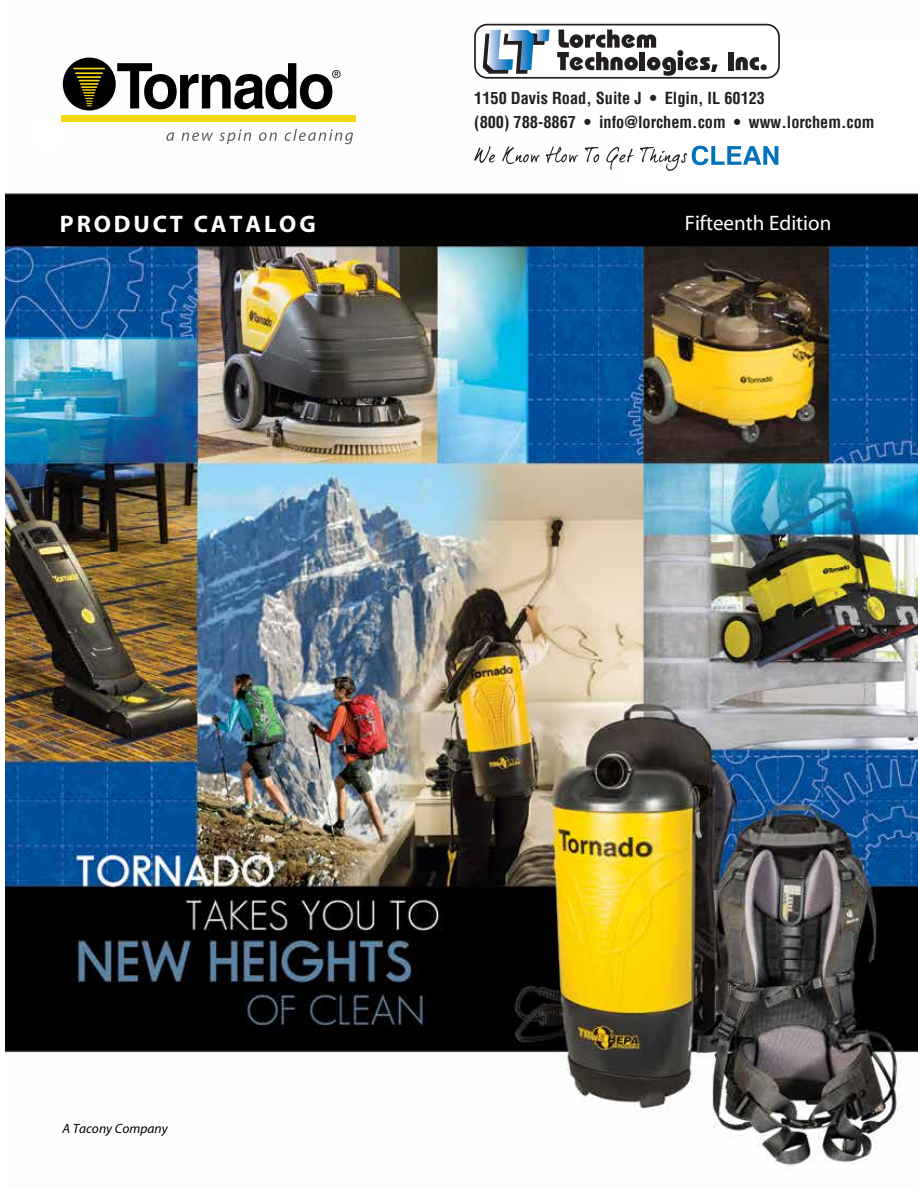
<style>
.page{position:relative;width:918px;height:1188px;background:#fff}
.page>*{position:absolute;margin:0;border:0;box-sizing:border-box;transform-origin:0 0}
.t1{font:700 24px "Myriad Pro";letter-spacing:.12em;color:#fff}
.t2{font:21px "Myriad";color:#fff}
.t3{font:700 18px "Myriad";color:#000}
.t4{font:700 condensed 16.35px "Helvetica";color:#231f20}
.t5{font:italic 13.5px "Myriad";color:#000}
</style>
<div class="page">
<img style="left:5px;top:23px;width:913px;height:1143px">
<div style="left:32px;top:122px;width:27px;height:26px;background:#fff;border-radius:50%"></div>
<div style="left:61px;top:116px;width:294px;height:6px;background:#f5d80f"></div>
<svg style="left:166px;top:132px;width:8px;height:9px"></svg>
<svg style="left:182px;top:132px;width:31px;height:9px"></svg>
<svg style="left:219px;top:129px;width:32px;height:15px"></svg>
<svg style="left:259px;top:132px;width:18px;height:9px"></svg>
<svg style="left:285px;top:129px;width:68px;height:15px"></svg>
<div style="left:63px;top:58px;width:53px;height:52px;background:#000;border-radius:50%"></div>
<hr style="left:74px;top:68px;width:30px;height:1px;background:#f5d80f">
<hr style="left:76px;top:72px;width:26px;height:2px;background:#f5d80f">
<hr style="left:78px;top:76px;width:23px;height:2px;background:#f5d80f">
<svg style="left:79px;top:80px;width:20px;height:26px"></svg>
<svg style="left:117px;top:63px;width:224px;height:46px"></svg>
<div style="left:630px;top:45px;width:288px;height:134px;background:#fff"></div>
<div style="left:475px;top:25px;width:304px;height:53px;background:#fff;border-radius:12px"></div>
<div style="left:474px;top:24px;width:306px;height:55px;border:2px solid #231f20;border-radius:12px"></div>
<svg style="left:483px;top:30px;width:67px;height:44px"></svg>
<svg style="left:557px;top:30px;width:161px;height:46px"></svg>
<div style="left:728px;top:52px;width:6px;height:18px;background:#231f20"></div>
<svg style="left:736px;top:57px;width:31px;height:13px"></svg>
<svg style="left:474px;top:146px;width:21px;height:17px"></svg>
<svg style="left:502px;top:146px;width:38px;height:18px"></svg>
<svg style="left:546px;top:146px;width:32px;height:17px"></svg>
<svg style="left:585px;top:147px;width:14px;height:15px"></svg>
<svg style="left:606px;top:147px;width:28px;height:23px"></svg>
<svg style="left:640px;top:146px;width:138px;height:25px"></svg>
<p class="t4" style="left:474px;top:88px;width:292px">1150 Davis Road, Suite J • Elgin, IL 60123</p>
<p class="t3" style="left:735px;top:106px;width:134px">1.800.VACUUMS</p>
<p class="t4" style="left:474px;top:112px;width:402px">(800) 788-8867 • info@lorchem.com • www.lorchem.com</p>
<h1 class="t1" style="left:60px;top:208px;width:257px">PRODUCT CATALOG</h1>
<p class="t2" style="left:685px;top:212px;width:148px">Fifteenth Edition</p>
<p class="t5" style="left:62px;top:1121px;width:107px">A Tacony Company</p>
</div>
